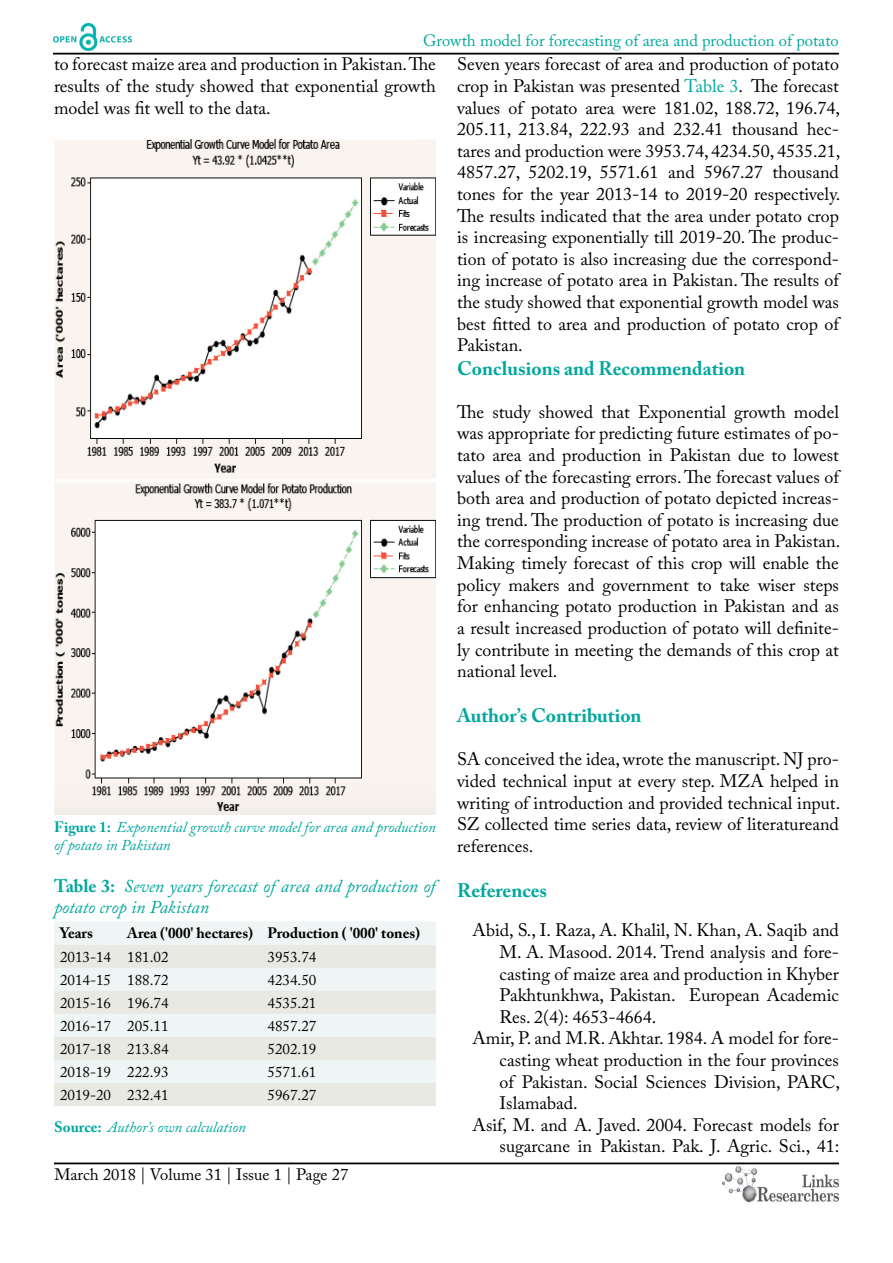
<style>
.page{position:relative;width:893px;height:1263px;background:#fff}
.page>*{position:absolute;margin:0;border:0;box-sizing:border-box;transform-origin:0 0}
.t1{font:700 19.5px "Adobe Caslon Pro";color:#00a79e}
.t2{font:18px/21.6px "Adobe Caslon Pro";color:#000;text-align:justify}
.t3{font:italic 18px/21.6px "Adobe Caslon Pro";color:#00a79e}
.t4{font:16.5px "Adobe Caslon Pro";color:#00a79e}
.t5{font:16.5px "Adobe Caslon Pro";color:#000}
.t6{font:15px "Adobe Caslon Pro";color:#000}
.t7{font:italic 15px/18px "Adobe Caslon Pro";color:#00a79e}
.t8{font:700 15px "Adobe Caslon Pro";color:#000}
.s1{font-weight:700;font-style:normal}
.s2{color:#00a79e}
</style>
<div class="page">
<hr style="left:53px;top:53px;width:786px;height:2px;background:#000">
<hr style="left:54px;top:1162px;width:785px;height:2px;background:#000">
<img style="left:722px;top:1166px;width:117px;height:37px">
<img style="left:53px;top:24px;width:78px;height:27px">
<img style="left:54px;top:139px;width:382px;height:675px">
<div style="left:54px;top:921px;width:382px;height:24px;background:#eef5f4"></div>
<svg style="left:54px;top:945px;width:382px;height:161px;background:#ebeeea"></svg>
<p class="t4" style="left:423px;top:31px;width:417px">Growth model for forecasting of area and production of potato</p>
<p class="t2" style="left:54px;top:53px;width:383px">to forecast maize area and production in Pakistan. The results of the study showed that exponential growth model was fit well to the data.</p>
<p class="t7" style="left:54px;top:818px;width:383px"><span class="s1">Figure 1:</span> Exponential growth curve model for area and production of potato in Pakistan</p>
<p class="t3" style="left:54px;top:875px;width:383px"><span class="s1">Table 3:</span> Seven years forecast of area and production of potato crop in Pakistan</p>
<p class="t8" style="left:60px;top:924px;width:34px">Years</p>
<p class="t8" style="left:127px;top:924px;width:294px">Area ('000' hectares) Production ( '000' tones)</p>
<p class="t6" style="left:60px;top:948px;width:110px">2013-14 181.02</p>
<p class="t6" style="left:267px;top:948px;width:50px">3953.74</p>
<p class="t6" style="left:60px;top:971px;width:110px">2014-15 188.72</p>
<p class="t6" style="left:267px;top:971px;width:50px">4234.50</p>
<p class="t6" style="left:60px;top:994px;width:110px">2015-16 196.74</p>
<p class="t6" style="left:267px;top:994px;width:50px">4535.21</p>
<p class="t6" style="left:60px;top:1017px;width:110px">2016-17 205.11</p>
<p class="t6" style="left:267px;top:1017px;width:50px">4857.27</p>
<p class="t6" style="left:60px;top:1040px;width:110px">2017-18 213.84</p>
<p class="t6" style="left:267px;top:1040px;width:50px">5202.19</p>
<p class="t6" style="left:60px;top:1063px;width:110px">2018-19 222.93</p>
<p class="t6" style="left:267px;top:1063px;width:50px">5571.61</p>
<p class="t6" style="left:60px;top:1086px;width:110px">2019-20 232.41</p>
<p class="t6" style="left:267px;top:1086px;width:50px">5967.27</p>
<p class="t7" style="left:54px;top:1118px;width:194px"><span class="s1">Source:</span> Author’s own calculation</p>
<p class="t5" style="left:54px;top:1165px;width:295px">March 2018 | Volume 31 | Issue 1 | Page 27</p>
<p class="t2" style="left:457px;top:53px;width:385px">Seven years forecast of area and production of potato crop in Pakistan was presented <span class="s2">Table 3</span>. The forecast values of potato area were 181.02, 188.72, 196.74, 205.11, 213.84, 222.93 and 232.41 thousand hec&shy;tares and production were 3953.74, 4234.50, 4535.21, 4857.27, 5202.19, 5571.61 and 5967.27 thousand tones for the year 2013-14 to 2019-20 respectively.<br>The results indicated that the area under potato crop is increasing exponentially till 2019-20. The produc&shy;tion of potato is also increasing due the correspond&shy;ing increase of potato area in Pakistan. The results of the study showed that exponential growth model was best fitted to area and production of potato crop of Pakistan.</p>
<p class="t1" style="left:457px;top:356px;width:290px">Conclusions and Recommendation</p>
<p class="t2" style="left:457px;top:401px;width:385px">The study showed that Exponential growth model was appropriate for predicting future estimates of po&shy;tato area and production in Pakistan due to lowest values of the forecasting errors. The forecast values of both area and production of potato depicted increas&shy;ing trend. The production of potato is increasing due the corresponding increase of potato area in Pakistan.<br>Making timely forecast of this crop will enable the policy makers and government to take wiser steps for enhancing potato production in Pakistan and as a result increased production of potato will definite&shy;ly contribute in meeting the demands of this crop at national level.</p>
<p class="t1" style="left:457px;top:704px;width:186px">Author’s Contribution</p>
<p class="t2" style="left:457px;top:748px;width:385px">SA conceived the idea, wrote the manuscript. NJ pro&shy;vided technical input at every step. MZA helped in writing of introduction and provided technical input.<br>SZ collected time series data, review of literatureand references.</p>
<p class="t1" style="left:457px;top:878px;width:92px">References</p>
<p class="t2" style="left:473px;top:919px;width:368px">Abid, S., I. Raza, A. Khalil, N. Khan, A. Saqib and</p>
<p class="t2" style="left:500px;top:941px;width:341px">M. A. Masood. 2014. Trend analysis and fore-</p>
<p class="t2" style="left:500px;top:962px;width:341px">casting of maize area and production in Khyber</p>
<p class="t2" style="left:500px;top:984px;width:341px">Pakhtunkhwa, Pakistan. European Academic</p>
<p class="t2" style="left:500px;top:1006px;width:158px">Res. 2(4): 4653-4664.</p>
<p class="t2" style="left:473px;top:1027px;width:368px">Amir, P. and M.R. Akhtar. 1984. A model for fore-</p>
<p class="t2" style="left:500px;top:1049px;width:341px">casting wheat production in the four provinces</p>
<p class="t2" style="left:500px;top:1070px;width:342px">of Pakistan. Social Sciences Division, PARC,</p>
<p class="t2" style="left:500px;top:1092px;width:80px">Islamabad.</p>
<p class="t2" style="left:473px;top:1114px;width:368px">Asif, M. and A. Javed. 2004. Forecast models for</p>
<p class="t2" style="left:500px;top:1135px;width:341px">sugarcane in Pakistan. Pak. J. Agric. Sci., 41:</p>
</div>
